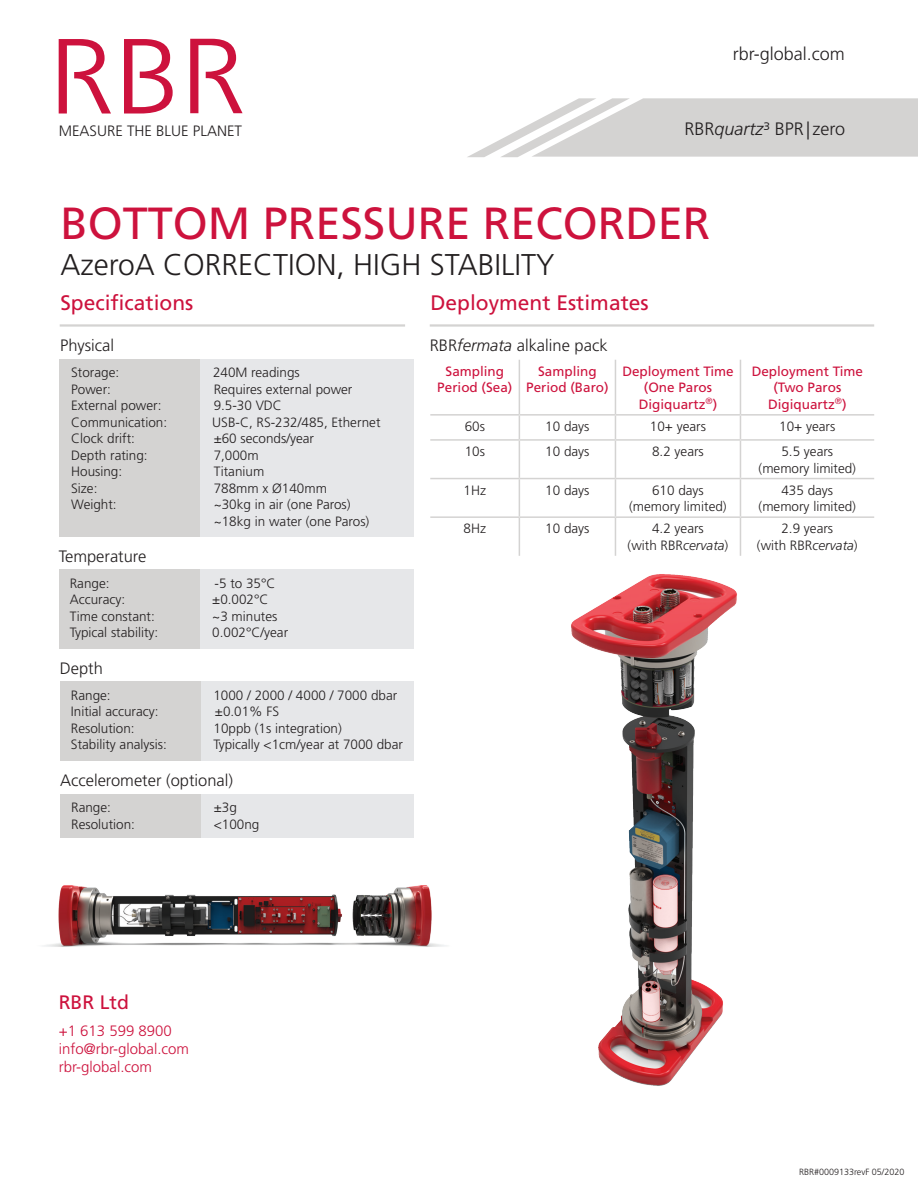
<style>
.page{position:relative;width:918px;height:1188px;background:#fff}
.page>*{position:absolute;margin:0;border:0;box-sizing:border-box;transform-origin:0 0}
.Data_Sheet_Title{font:45px "Frutiger LT Std";color:#cd123d}
.Data_Sheet_Subtitle{font:300 30px "Frutiger LT Std";color:#231f20}
.t1{font:21px "Frutiger LT Std";color:#cd123d}
.t2{font:19.5px "Frutiger LT Std";color:#cd123d}
.Title_Bar_Right{font:300 18px "Frutiger LT Std";color:#231f20}
.t3{font:300 16.5px "Frutiger LT Std";color:#231f20}
.t4{font:300 15px/18px "Frutiger LT Std";color:#cd123d}
.t5{font:300 15px "Frutiger LT Std";color:#231f20}
.Specification_Table{font:300 13.5px "Frutiger LT Std";color:#231f20}
.Specification_Table-2{font:13.5px/16.5px "Frutiger LT Std";color:#cd123d;text-align:center}
.Footer_Date_Code{font:300 9px "Frutiger LT Std";color:#231f20}
.s1{font-style:italic}
</style>
<div class="page">
<svg style="left:467px;top:98px;width:451px;height:59px"></svg>
<div style="left:59px;top:359px;width:141px;height:177px;background:#d4d3d2"></div>
<div style="left:200px;top:359px;width:213px;height:177px;background:#e6e7e9"></div>
<div style="left:59px;top:570px;width:141px;height:79px;background:#d4d3d2"></div>
<div style="left:200px;top:570px;width:213px;height:79px;background:#e6e7e9"></div>
<div style="left:60px;top:682px;width:141px;height:79px;background:#d4d3d2"></div>
<div style="left:201px;top:682px;width:212px;height:79px;background:#e6e7e9"></div>
<svg style="left:124px;top:39px;width:49px;height:75px"></svg>
<svg style="left:59px;top:39px;width:52px;height:75px"></svg>
<svg style="left:190px;top:39px;width:53px;height:74px"></svg>
<hr style="left:60px;top:324px;width:345px;height:3px;background:#d4d3d2">
<hr style="left:430px;top:324px;width:444px;height:3px;background:#d4d3d2">
<img style="left:571px;top:574px;width:166px;height:512px">
<hr style="left:519px;top:360px;width:1px;height:54px;background:#d4d3d2">
<hr style="left:615px;top:360px;width:1px;height:54px;background:#d4d3d2">
<hr style="left:740px;top:360px;width:1px;height:54px;background:#d4d3d2">
<hr style="left:430px;top:414px;width:89px;height:2px;background:#d4d3d2">
<hr style="left:519px;top:414px;width:96px;height:2px;background:#d4d3d2">
<svg style="left:519px;top:416px;width:1px;height:23px"></svg>
<hr style="left:615px;top:414px;width:125px;height:2px;background:#d4d3d2">
<svg style="left:615px;top:416px;width:1px;height:23px"></svg>
<hr style="left:740px;top:414px;width:134px;height:2px;background:#d4d3d2">
<svg style="left:740px;top:416px;width:1px;height:23px"></svg>
<hr style="left:430px;top:439px;width:89px;height:2px;background:#d4d3d2">
<hr style="left:519px;top:439px;width:96px;height:2px;background:#d4d3d2">
<hr style="left:519px;top:441px;width:1px;height:37px;background:#d4d3d2">
<hr style="left:615px;top:439px;width:125px;height:2px;background:#d4d3d2">
<hr style="left:615px;top:441px;width:1px;height:37px;background:#d4d3d2">
<hr style="left:740px;top:439px;width:134px;height:2px;background:#d4d3d2">
<hr style="left:740px;top:441px;width:1px;height:37px;background:#d4d3d2">
<hr style="left:430px;top:478px;width:89px;height:1px;background:#d4d3d2">
<hr style="left:519px;top:478px;width:96px;height:1px;background:#d4d3d2">
<hr style="left:519px;top:479px;width:1px;height:37px;background:#d4d3d2">
<hr style="left:615px;top:478px;width:125px;height:1px;background:#d4d3d2">
<hr style="left:615px;top:479px;width:1px;height:37px;background:#d4d3d2">
<hr style="left:740px;top:478px;width:134px;height:1px;background:#d4d3d2">
<hr style="left:740px;top:479px;width:1px;height:37px;background:#d4d3d2">
<hr style="left:430px;top:516px;width:89px;height:2px;background:#d4d3d2">
<hr style="left:519px;top:516px;width:96px;height:2px;background:#d4d3d2">
<hr style="left:519px;top:518px;width:1px;height:38px;background:#d4d3d2">
<hr style="left:615px;top:516px;width:125px;height:2px;background:#d4d3d2">
<hr style="left:615px;top:518px;width:1px;height:38px;background:#d4d3d2">
<hr style="left:740px;top:516px;width:134px;height:2px;background:#d4d3d2">
<hr style="left:740px;top:518px;width:1px;height:38px;background:#d4d3d2">
<img style="left:44px;top:885px;width:403px;height:62px">
<div style="left:60px;top:794px;width:141px;height:44px;background:#d4d3d2"></div>
<div style="left:201px;top:794px;width:213px;height:44px;background:#e6e7e9"></div>
<p class="t5" style="left:59px;top:123px;width:185px">MEASURE THE BLUE PLANET</p>
<p class="Title_Bar_Right" style="left:733px;top:43px;width:114px">rbr-global.com</p>
<p class="Title_Bar_Right" style="left:684px;top:118px;width:162px">RBR<span class="s1">quartz</span>³ BPR| zero</p>
<p class="Data_Sheet_Title" style="left:60px;top:197px;width:652px">BOTTOM PRESSURE RECORDER</p>
<p class="Data_Sheet_Subtitle" style="left:60px;top:248px;width:496px">AzeroA CORRECTION, HIGH STABILITY</p>
<p class="t1" style="left:60px;top:291px;width:135px">Specifications</p>
<p class="t1" style="left:430px;top:291px;width:220px">Deployment Estimates</p>
<p class="t3" style="left:60px;top:336px;width:56px">Physical</p>
<p class="Specification_Table" style="left:71px;top:365px;width:50px">Storage:</p>
<p class="Specification_Table" style="left:213px;top:365px;width:88px">240M readings</p>
<p class="Specification_Table" style="left:71px;top:382px;width:41px">Power:</p>
<p class="Specification_Table" style="left:214px;top:382px;width:140px">Requires external power</p>
<p class="Specification_Table" style="left:71px;top:398px;width:92px">External power:</p>
<p class="Specification_Table" style="left:214px;top:398px;width:70px">9.5-30 VDC</p>
<p class="Specification_Table" style="left:71px;top:415px;width:98px">Communication:</p>
<p class="Specification_Table" style="left:212px;top:415px;width:170px">USB-C, RS-232/485, Ethernet</p>
<p class="Specification_Table" style="left:71px;top:431px;width:65px">Clock drift:</p>
<p class="Specification_Table" style="left:214px;top:431px;width:102px">±60 seconds/year</p>
<p class="Specification_Table" style="left:71px;top:448px;width:78px">Depth rating:</p>
<p class="Specification_Table" style="left:214px;top:448px;width:47px">7,000m</p>
<p class="Specification_Table" style="left:71px;top:464px;width:53px">Housing:</p>
<p class="Specification_Table" style="left:214px;top:464px;width:52px">Titanium</p>
<p class="Specification_Table" style="left:71px;top:481px;width:28px">Size:</p>
<p class="Specification_Table" style="left:214px;top:481px;width:115px">788mm x Ø140mm</p>
<p class="Specification_Table" style="left:71px;top:497px;width:47px">Weight:</p>
<p class="Specification_Table" style="left:214px;top:497px;width:138px">~30kg in air (one Paros)</p>
<p class="Specification_Table" style="left:214px;top:514px;width:157px">~18kg in water (one Paros)</p>
<p class="t3" style="left:59px;top:547px;width:89px">Temperature</p>
<p class="Specification_Table" style="left:70px;top:575px;width:41px">Range:</p>
<p class="Specification_Table" style="left:215px;top:575px;width:62px">-5 to 35°C</p>
<p class="Specification_Table" style="left:70px;top:592px;width:57px">Accuracy:</p>
<p class="Specification_Table" style="left:212px;top:592px;width:58px">±0.002°C</p>
<p class="Specification_Table" style="left:70px;top:608px;width:87px">Time constant:</p>
<p class="Specification_Table" style="left:212px;top:608px;width:67px">~3 minutes</p>
<p class="Specification_Table" style="left:70px;top:625px;width:90px">Typical stability:</p>
<p class="Specification_Table" style="left:212px;top:625px;width:77px">0.002°C/year</p>
<p class="t3" style="left:60px;top:659px;width:45px">Depth</p>
<p class="Specification_Table" style="left:71px;top:688px;width:41px">Range:</p>
<p class="Specification_Table" style="left:213px;top:688px;width:185px">1000 / 2000 / 4000 / 7000 dbar</p>
<p class="Specification_Table" style="left:71px;top:704px;width:89px">Initial accuracy:</p>
<p class="Specification_Table" style="left:215px;top:704px;width:66px">±0.01% FS</p>
<p class="Specification_Table" style="left:71px;top:721px;width:65px">Resolution:</p>
<p class="Specification_Table" style="left:214px;top:721px;width:130px">10ppb (1s integration)</p>
<p class="Specification_Table" style="left:71px;top:737px;width:97px">Stability analysis:</p>
<p class="Specification_Table" style="left:213px;top:737px;width:191px">Typically &lt;1cm/year at 7000 dbar</p>
<p class="t3" style="left:60px;top:771px;width:174px">Accelerometer (optional)</p>
<p class="Specification_Table" style="left:71px;top:800px;width:41px">Range:</p>
<p class="Specification_Table" style="left:214px;top:800px;width:25px">±3g</p>
<p class="Specification_Table" style="left:71px;top:816px;width:65px">Resolution:</p>
<p class="Specification_Table" style="left:214px;top:816px;width:47px">&lt;100ng</p>
<p class="t3" style="left:430px;top:336px;width:179px">RBR<span class="s1">fermata</span> alkaline pack</p>
<p class="Specification_Table-2" style="left:437px;top:363px;width:77px">Sampling<br>Period (Sea)</p>
<p class="Specification_Table-2" style="left:526px;top:363px;width:84px">Sampling<br>Period (Baro)</p>
<p class="Specification_Table-2" style="left:622px;top:363px;width:113px">Deployment Time</p>
<p class="Specification_Table-2" style="left:639px;top:379px;width:80px">(One Paros<br>Digiquartz<sup>®</sup>)</p>
<p class="Specification_Table-2" style="left:752px;top:363px;width:113px">Deployment Time</p>
<p class="Specification_Table-2" style="left:768px;top:379px;width:80px">(Two Paros<br>Digiquartz<sup>®</sup>)</p>
<p class="Specification_Table" style="left:465px;top:419px;width:22px">60s</p>
<p class="Specification_Table" style="left:545px;top:419px;width:46px">10 days</p>
<p class="Specification_Table" style="left:650px;top:419px;width:58px">10+ years</p>
<p class="Specification_Table" style="left:779px;top:419px;width:58px">10+ years</p>
<p class="Specification_Table" style="left:465px;top:444px;width:22px">10s</p>
<p class="Specification_Table" style="left:545px;top:444px;width:46px">10 days</p>
<p class="Specification_Table" style="left:652px;top:444px;width:53px">8.2 years</p>
<p class="Specification_Table" style="left:781px;top:444px;width:53px">5.5 years</p>
<p class="Specification_Table" style="left:759px;top:460px;width:99px">(memory limited)</p>
<p class="Specification_Table" style="left:464px;top:482px;width:24px">1Hz</p>
<p class="Specification_Table" style="left:545px;top:482px;width:46px">10 days</p>
<p class="Specification_Table" style="left:652px;top:482px;width:53px">610 days</p>
<p class="Specification_Table" style="left:629px;top:499px;width:99px">(memory limited)</p>
<p class="Specification_Table" style="left:781px;top:482px;width:53px">435 days</p>
<p class="Specification_Table" style="left:759px;top:499px;width:99px">(memory limited)</p>
<p class="Specification_Table" style="left:464px;top:521px;width:24px">8Hz</p>
<p class="Specification_Table" style="left:545px;top:521px;width:46px">10 days</p>
<p class="Specification_Table" style="left:652px;top:521px;width:53px">4.2 years</p>
<p class="Specification_Table" style="left:628px;top:538px;width:102px">(with RBR<span class="s1">cervata</span>)</p>
<p class="Specification_Table" style="left:781px;top:521px;width:53px">2.9 years</p>
<p class="Specification_Table" style="left:757px;top:538px;width:102px">(with RBR<span class="s1">cervata</span>)</p>
<p class="t2" style="left:59px;top:991px;width:72px">RBR Ltd</p>
<p class="t4" style="left:59px;top:1022px;width:132px">+1 613 599 8900 info@rbr-global.com</p>
<p class="t4" style="left:59px;top:1058px;width:95px">rbr-global.com</p>
<p class="Footer_Date_Code" style="left:799px;top:1166px;width:107px">RBR#0009133revF 05/2020</p>
</div>
